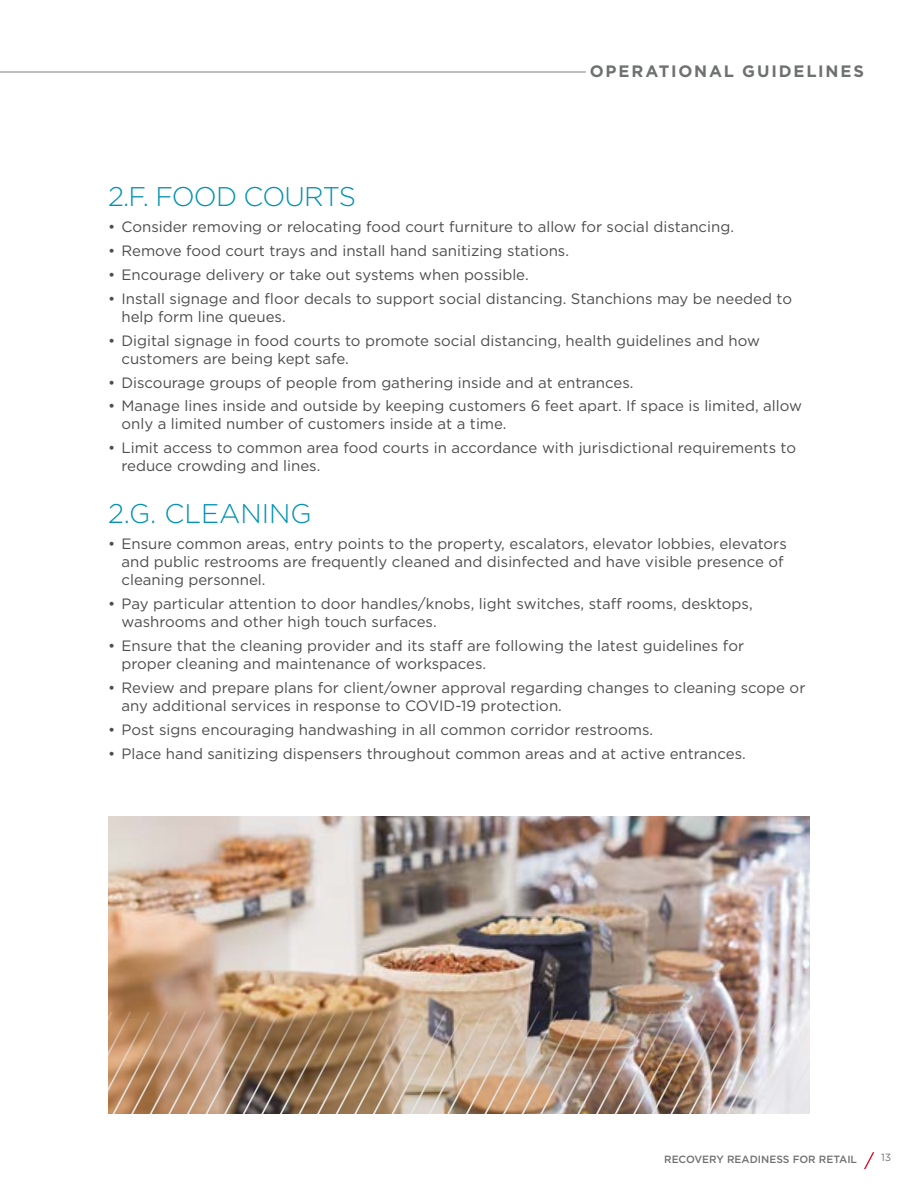
<style>
.page{position:relative;width:918px;height:1188px;background:#fff}
.page>*{position:absolute;margin:0;border:0;box-sizing:border-box;transform-origin:0 0}
.t1{font:300 27px "Gotham";letter-spacing:-.03em;color:#0091b3}
.t2{font:300 27px "Gotham";color:#0091b3}
.t3{font:700 16.5px "Gotham";letter-spacing:.11em;color:#6f7171}
.t4{font:15px/18px "Gotham";color:#4d4d4f}
.t5{font:500 10.5px "Gotham";color:#6f7171}
.t6{font:10.5px "Gotham";color:#6f7171}
</style>
<div class="page">
<hr style="left:0;top:71px;width:586px;height:2px;background:#a7a8aa">
<svg style="left:864px;top:1152px;width:11px;height:17px"></svg>
<img style="left:108px;top:816px;width:702px;height:195px">
<img style="left:108px;top:1011px;width:702px;height:103px">
<p class="t3" style="left:590px;top:60px;width:276px">OPERATIONAL GUIDELINES</p>
<h1 class="t1" style="left:108px;top:179px;width:250px">2.F. FOOD COURTS</h1>
<p class="t4" style="left:108px;top:217px;width:628px">• Consider removing or relocating food court furniture to allow for social distancing.</p>
<p class="t4" style="left:108px;top:241px;width:463px">• Remove food court trays and install hand sanitizing stations.</p>
<p class="t4" style="left:108px;top:265px;width:422px">• Encourage delivery or take out systems when possible.</p>
<p class="t4" style="left:122px;top:289px;width:672px;text-indent:-14px">• Install signage and floor decals to support social distancing. Stanchions may be needed to help form line queues.</p>
<p class="t4" style="left:122px;top:331px;width:640px;text-indent:-14px">• Digital signage in food courts to promote social distancing, health guidelines and how customers are being kept safe.</p>
<p class="t4" style="left:108px;top:373px;width:527px">• Discourage groups of people from gathering inside and at entrances.</p>
<p class="t4" style="left:122px;top:397px;width:682px;text-indent:-14px">• Manage lines inside and outside by keeping customers 6 feet apart. If space is limited, allow only a limited number of customers inside at a time.</p>
<p class="t4" style="left:122px;top:439px;width:676px;text-indent:-14px">• Limit access to common area food courts in accordance with jurisdictional requirements to reduce crowding and lines.</p>
<h1 class="t2" style="left:108px;top:497px;width:205px">2.G. CLEANING</h1>
<p class="t4" style="left:122px;top:535px;width:667px;text-indent:-14px">• Ensure common areas, entry points to the property, escalators, elevator lobbies, elevators and public restrooms are frequently cleaned and disinfected and have visible presence of cleaning personnel.</p>
<p class="t4" style="left:122px;top:595px;width:633px;text-indent:-14px">• Pay particular attention to door handles/knobs, light switches, staff rooms, desktops, washrooms and other high touch surfaces.</p>
<p class="t4" style="left:122px;top:637px;width:624px;text-indent:-14px">• Ensure that the cleaning provider and its staff are following the latest guidelines for proper cleaning and maintenance of workspaces.</p>
<p class="t4" style="left:122px;top:679px;width:685px;text-indent:-14px">• Review and prepare plans for client/owner approval regarding changes to cleaning scope or any additional services in response to COVID-19 protection.</p>
<p class="t4" style="left:108px;top:720px;width:547px">• Post signs encouraging handwashing in all common corridor restrooms.</p>
<p class="t4" style="left:108px;top:744px;width:639px">• Place hand sanitizing dispensers throughout common areas and at active entrances.</p>
<p class="t5" style="left:664px;top:1152px;width:194px">RECOVERY READINESS FOR RETAIL</p>
<p class="t6" style="left:881px;top:1150px;width:12px">13</p>
</div>
